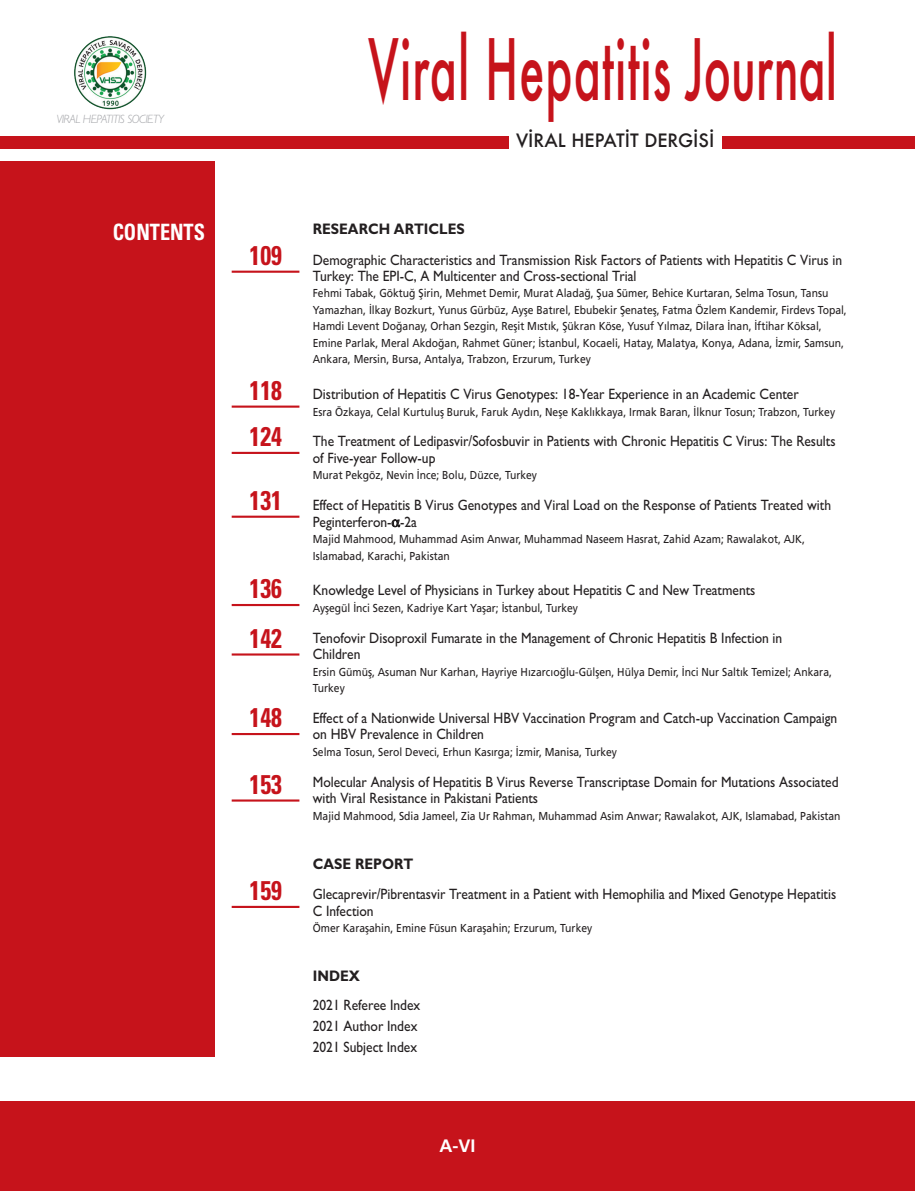
<style>
.page{position:relative;width:915px;height:1191px;background:#fff}
.page>*{position:absolute;margin:0;border:0;box-sizing:border-box;transform-origin:0 0}
.Paragraph_Style_1{font:500 82.5px "Futura";letter-spacing:.02em;color:#c6131b;scale:.55 1}
.Paragraph_Style_1-2{font:27px "Univers Cond Bd Tr";color:#c6131b;scale:.9 1}
.Paragraph_Style_1-3{font:22.5px "Univers Cond Bd Tr";color:#fff;scale:.9 1}
.Paragraph_Style_1-4{font:500 18px "Futura";color:#231f20}
.Paragraph_Style_1-5{font:700 18px "Frutiger LT Std";color:#fff}
.Paragraph_Style_1-6{font:15.3px "Gill Sans Bold Tr";color:#231f20;scale:.9 1}
.Paragraph_Style_1-7{font:15px/16.5px "Gill Sans Normal Tr";color:#231f20;scale:.9 1}
.Paragraph_Style_1-8{font:12px "Gill Sans Light Italic Tr";letter-spacing:-.04em;color:#a4a5a9}
.Paragraph_Style_1-9{font:11.55px/16.5px "Frutiger LT Std";color:#231f20;scale:.9 1}
</style>
<div class="page">
<div style="left:0;top:1101px;width:914px;height:90px;background:#c6131b"></div>
<div style="left:0;top:162px;width:215px;height:894px;background:#c6131b"></div>
<div style="left:0;top:137px;width:508px;height:12px;background:#c6131b"></div>
<div style="left:721px;top:137px;width:193px;height:12px;background:#c6131b"></div>
<hr style="left:231px;top:271px;width:68px;height:2px;background:#c6131b">
<hr style="left:231px;top:405px;width:68px;height:3px;background:#c6131b">
<hr style="left:231px;top:452px;width:68px;height:2px;background:#c6131b">
<hr style="left:231px;top:515px;width:68px;height:3px;background:#c6131b">
<hr style="left:231px;top:604px;width:68px;height:2px;background:#c6131b">
<hr style="left:231px;top:653px;width:68px;height:2px;background:#c6131b">
<hr style="left:231px;top:733px;width:68px;height:2px;background:#c6131b">
<hr style="left:231px;top:799px;width:68px;height:2px;background:#c6131b">
<hr style="left:231px;top:906px;width:68px;height:2px;background:#c6131b">
<img style="left:72px;top:35px;width:76px;height:75px;border-radius:38px">
<p class="Paragraph_Style_1-8" style="left:56px;top:112px;width:109px">VIRAL HEPATITIS SOCIETY</p>
<p class="Paragraph_Style_1-3" style="left:113px;top:218px;width:104px">CONTENTS</p>
<p class="Paragraph_Style_1-2" style="left:249px;top:238px;width:37px">109</p>
<p class="Paragraph_Style_1-2" style="left:249px;top:373px;width:37px">118</p>
<p class="Paragraph_Style_1-2" style="left:249px;top:420px;width:37px">124</p>
<p class="Paragraph_Style_1-2" style="left:249px;top:483px;width:37px">131</p>
<p class="Paragraph_Style_1-2" style="left:249px;top:572px;width:37px">136</p>
<p class="Paragraph_Style_1-2" style="left:249px;top:621px;width:37px">142</p>
<p class="Paragraph_Style_1-2" style="left:249px;top:701px;width:37px">148</p>
<p class="Paragraph_Style_1-2" style="left:249px;top:767px;width:37px">153</p>
<p class="Paragraph_Style_1-2" style="left:249px;top:873px;width:37px">159</p>
<p class="Paragraph_Style_1" style="left:368px;top:13px;width:853px">Viral Hepatitis Journal</p>
<p class="Paragraph_Style_1-4" style="left:516px;top:128px;width:200px">VİRAL HEPATİT DERGİSİ</p>
<p class="Paragraph_Style_1-6" style="left:313px;top:220px;width:170px">RESEARCH ARTICLES</p>
<p class="Paragraph_Style_1-7" style="left:313px;top:251px;width:589px">Demographic Characteristics and Transmission Risk Factors of Patients with Hepatitis C Virus in<br>Turkey: The EPI-C, A Multicenter and Cross-sectional Trial</p>
<p class="Paragraph_Style_1-9" style="left:313px;top:285px;width:594px">Fehmi Tabak, Göktuğ Şirin, Mehmet Demir, Murat Aladağ, Şua Sümer, Behice Kurtaran, Selma Tosun, Tansu Yamazhan, İlkay Bozkurt, Yunus Gürbüz, Ayşe Batırel, Ebubekir Şenateş, Fatma Özlem Kandemir, Firdevs Topal, Hamdi Levent Doğanay, Orhan Sezgin, Reşit Mıstık, Şükran Köse, Yusuf Yılmaz, Dilara İnan, İftihar Köksal, Emine Parlak, Meral Akdoğan, Rahmet Güner; İstanbul, Kocaeli, Hatay, Malatya, Konya, Adana, İzmir, Samsun, Ankara, Mersin, Bursa, Antalya, Trabzon, Erzurum, Turkey</p>
<p class="Paragraph_Style_1-7" style="left:313px;top:386px;width:541px">Distribution of Hepatitis C Virus Genotypes: 18-Year Experience in an Academic Center</p>
<p class="Paragraph_Style_1-9" style="left:313px;top:403px;width:581px">Esra Özkaya, Celal Kurtuluş Buruk, Faruk Aydın, Neşe Kaklıkkaya, Irmak Baran, İlknur Tosun; Trabzon, Turkey</p>
<p class="Paragraph_Style_1-7" style="left:313px;top:433px;width:582px">The Treatment of Ledipasvir/Sofosbuvir in Patients with Chronic Hepatitis C Virus: The Results of Five-year Follow-up</p>
<p class="Paragraph_Style_1-9" style="left:313px;top:467px;width:250px">Murat Pekgöz, Nevin İnce; Bolu, Düzce, Turkey</p>
<p class="Paragraph_Style_1-7" style="left:313px;top:497px;width:577px">Effect of Hepatitis B Virus Genotypes and Viral Load on the Response of Patients Treated with<br>Peginterferon- -2a</p>
<p class="Paragraph_Style_1-9" style="left:313px;top:531px;width:548px">Majid Mahmood, Muhammad Asim Anwar, Muhammad Naseem Hasrat, Zahid Azam; Rawalakot, AJK,<br>Islamabad, Karachi, Pakistan</p>
<p class="Paragraph_Style_1-7" style="left:313px;top:582px;width:493px">Knowledge Level of Physicians in Turkey about Hepatitis C and New Treatments</p>
<p class="Paragraph_Style_1-9" style="left:313px;top:600px;width:296px">Ayşegül İnci Sezen, Kadriye Kart Yaşar; İstanbul, Turkey</p>
<p class="Paragraph_Style_1-7" style="left:313px;top:629px;width:523px">Tenofovir Disoproxil Fumarate in the Management of Chronic Hepatitis B Infection in<br>Children</p>
<p class="Paragraph_Style_1-9" style="left:313px;top:663px;width:578px">Ersin Gümüş, Asuman Nur Karhan, Hayriye Hızarcıoğlu-Gülşen, Hülya Demir, İnci Nur Saltık Temizel; Ankara,<br>Turkey</p>
<p class="Paragraph_Style_1-7" style="left:313px;top:709px;width:584px">Effect of a Nationwide Universal HBV Vaccination Program and Catch-up Vaccination Campaign on HBV Prevalence in Children</p>
<p class="Paragraph_Style_1-9" style="left:313px;top:744px;width:339px">Selma Tosun, Serol Deveci, Erhun Kasırga; İzmir, Manisa, Turkey</p>
<p class="Paragraph_Style_1-7" style="left:313px;top:773px;width:585px">Molecular Analysis of Hepatitis B Virus Reverse Transcriptase Domain for Mutations Associated with Viral Resistance in Pakistani Patients</p>
<p class="Paragraph_Style_1-9" style="left:313px;top:807px;width:587px">Majid Mahmood, Sdia Jameel, Zia Ur Rahman, Muhammad Asim Anwar; Rawalakot, AJK, Islamabad, Pakistan</p>
<p class="Paragraph_Style_1-6" style="left:313px;top:854px;width:113px">CASE REPORT</p>
<p class="Paragraph_Style_1-7" style="left:313px;top:886px;width:583px">Glecaprevir/Pibrentasvir Treatment in a Patient with Hemophilia and Mixed Genotype Hepatitis<br>C Infection</p>
<p class="Paragraph_Style_1-9" style="left:313px;top:920px;width:312px">Ömer Karaşahin, Emine Füsun Karaşahin; Erzurum, Turkey</p>
<p class="Paragraph_Style_1-6" style="left:313px;top:966px;width:54px">INDEX</p>
<p class="Paragraph_Style_1-7" style="left:313px;top:996px;width:121px">2021 Referee Index</p>
<p class="Paragraph_Style_1-7" style="left:313px;top:1017px;width:118px">2021 Author Index</p>
<p class="Paragraph_Style_1-7" style="left:313px;top:1038px;width:117px">2021 Subject Index</p>
<p class="Paragraph_Style_1-5" style="left:439px;top:1134px;width:37px">A-VI</p>
</div>
